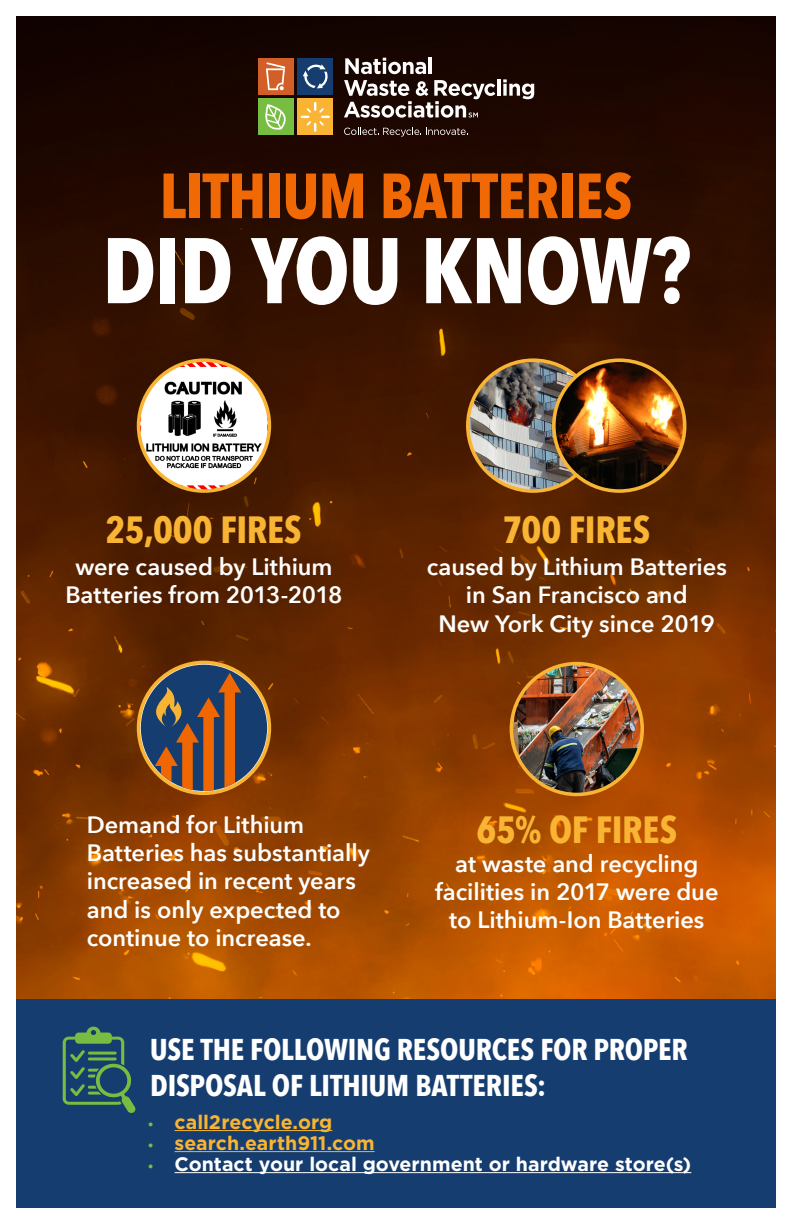
<style>
.page{position:relative;width:792px;height:1224px;background:#fff}
.page>*{position:absolute;margin:0;border:0;box-sizing:border-box;transform-origin:0 0}
.t1{font:700 92px "Avenir Next Condensed";letter-spacing:-.02em;color:#fff}
.t2{font:700 63px "Avenir Next Condensed";letter-spacing:-.01em;color:#f06905}
.t3{font:700 37.9px "Avenir Next Condensed";letter-spacing:-.01em;color:#f8b432}
.t4{font:700 30px/36px "Avenir Next Condensed";letter-spacing:-.005em;color:#fff}
.t5{font:600 23.6px/28.3px "Avenir Next";color:#fff;text-align:center}
.t6{font:700 19.5px "Gotham";color:#fff}
.t7{font:700 19.5px "Gotham";color:#f8b432}
.s1{font-size:13px;color:#77bd42}
</style>
<div class="page">
<img style="left:17px;top:17px;width:758px;height:982px">
<svg style="left:344px;top:127px;width:124px;height:10px"></svg>
<svg style="left:345px;top:58px;width:81px;height:16px"></svg>
<hr style="left:429px;top:58px;width:3px;height:16px;background:#fff">
<hr style="left:497px;top:79px;width:4px;height:17px;background:#fff">
<svg style="left:503px;top:79px;width:31px;height:20px"></svg>
<div style="left:258px;top:58px;width:35px;height:37px;background:#d25f27"></div>
<svg style="left:266px;top:62px;width:19px;height:28px"></svg>
<div style="left:297px;top:99px;width:36px;height:36px;background:#f8b432"></div>
<svg style="left:301px;top:102px;width:29px;height:30px"></svg>
<div style="left:258px;top:99px;width:35px;height:36px;background:#77bd42"></div>
<svg style="left:265px;top:104px;width:21px;height:26px"></svg>
<svg style="left:344px;top:80px;width:151px;height:38px"></svg>
<div style="left:297px;top:58px;width:36px;height:37px;background:#163d6f"></div>
<svg style="left:303px;top:64px;width:25px;height:24px"></svg>
<div style="left:0;top:999px;width:792px;height:225px;background:#163d6f"></div>
<svg style="left:63px;top:1027px;width:73px;height:86px"></svg>
<hr style="left:175px;top:1130px;width:157px;height:1px;background:#f8b432">
<hr style="left:175px;top:1151px;width:200px;height:1px;background:#f8b432">
<hr style="left:175px;top:1172px;width:516px;height:1px;background:#fff">
<div style="left:0;top:0;width:792px;height:1224px;border:16px solid #fff"></div>
<img style="left:139px;top:360px;width:130px;height:131px;border-radius:65px">
<div style="left:137px;top:358px;width:134px;height:135px;border:4px solid #f8b432;border-radius:50%"></div>
<img style="left:511px;top:664px;width:131px;height:130px;border-radius:65px">
<div style="left:510px;top:662px;width:134px;height:134px;border:4px solid #f8b432;border-radius:50%"></div>
<div style="left:137px;top:661px;width:134px;height:134px;border:4px solid #f8b432;border-radius:50%"></div>
<svg style="left:141px;top:665px;width:126px;height:126px;background:#695043"></svg>
<img style="left:468px;top:360px;width:131px;height:131px;border-radius:65px">
<div style="left:466px;top:358px;width:134px;height:135px;border:4px solid #f8b432;border-radius:50%"></div>
<img style="left:554px;top:360px;width:131px;height:131px;border-radius:65px">
<div style="left:552px;top:358px;width:134px;height:135px;border:4px solid #f8b432;border-radius:50%"></div>
<p class="t2" style="left:160px;top:157px;width:474px">LITHIUM BATTERIES</p>
<p class="t1" style="left:102px;top:215px;width:590px">DID YOU KNOW?</p>
<p class="t3" style="left:106px;top:507px;width:198px">25,000 FIRES</p>
<p class="t5" style="left:65px;top:552px;width:279px">were caused by Lithium<br>Batteries from 2013-2018</p>
<p class="t3" style="left:503px;top:507px;width:149px">700 FIRES</p>
<p class="t5" style="left:427px;top:552px;width:302px">caused by Lithium Batteries in San Francisco and<br>New York City since 2019</p>
<p class="t5" style="left:87px;top:810px;width:285px;text-align:left">Demand for Lithium<br>Batteries has substantially increased in recent years and is only expected to continue to increase.</p>
<p class="t3" style="left:476px;top:806px;width:202px">65% OF FIRES</p>
<p class="t5" style="left:435px;top:849px;width:285px">at waste and recycling facilities in 2017 were due to Lithium-Ion Batteries</p>
<p class="t4" style="left:150px;top:1031px;width:539px">USE THE FOLLOWING RESOURCES FOR PROPER<br>DISPOSAL OF LITHIUM BATTERIES:</p>
<p class="t7" style="left:148px;top:1109px;width:186px"><span class="s1">•</span> call2recycle.org</p>
<p class="t7" style="left:148px;top:1130px;width:229px"><span class="s1">•</span> search.earth911.com</p>
<p class="t6" style="left:148px;top:1151px;width:545px"><span class="s1">•</span> Contact your local government or hardware store(s)</p>
</div>
